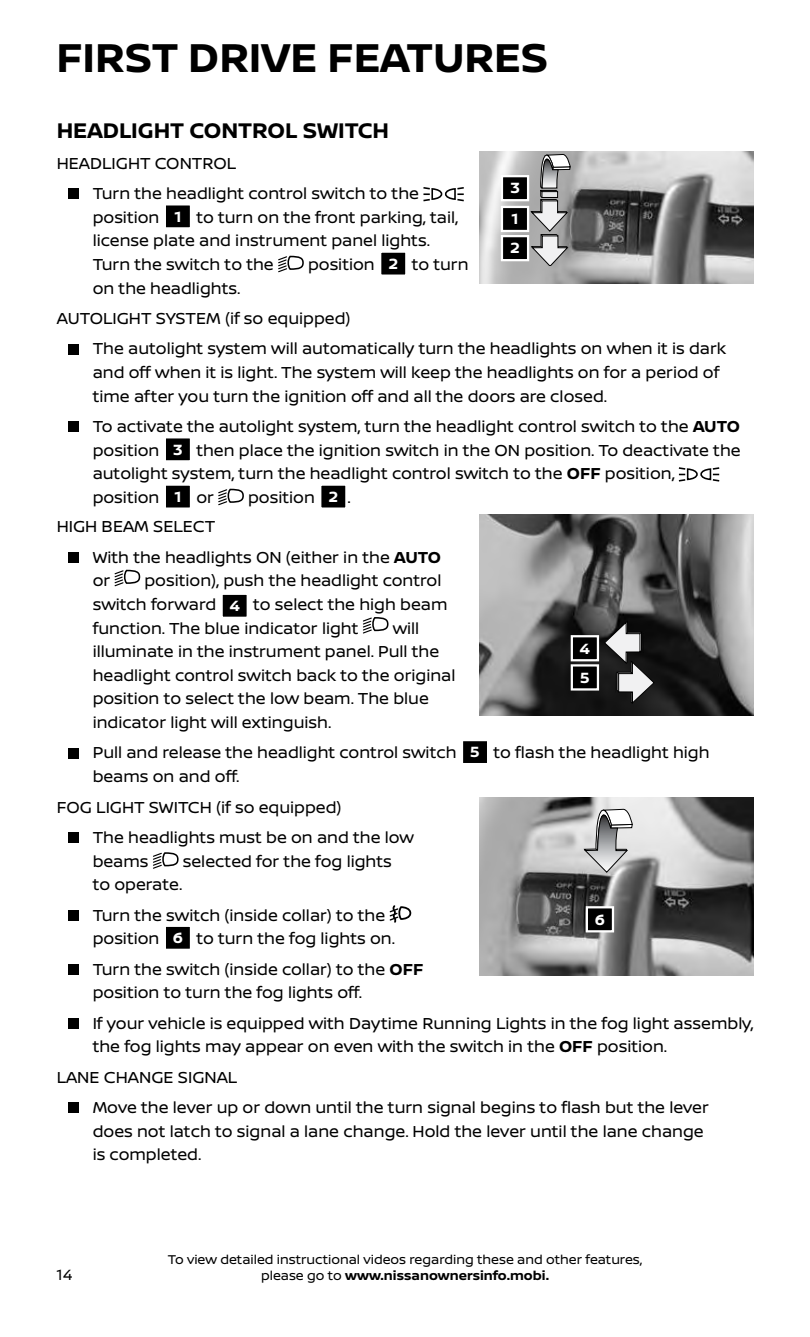
<style>
.page{position:relative;width:810px;height:1337px;background:#fff}
.page>*{position:absolute;margin:0;border:0;box-sizing:border-box;transform-origin:0 0}
.t1{font:700 42.75px "Nissan Brand";color:#000}
.t2{font:700 22.5px "Nissan Brand";color:#000}
.t3{font:16.88px/23.6px "Nissan Brand";color:#000}
.t4{font:700 15.75px/29.2px "Nissan Brand";color:#fff}
.t5{font:15.75px "Nissan Brand";color:#000}
.t6{font:13.5px "Nissan Brand";color:#000}
.t7{font:700 13.5px "Nissan Brand";color:#000}
.s1{font-weight:700;font-size:15.75px;color:#fff}
.s2{font-weight:700}
.s3{font-weight:400}
</style>
<div class="page">
<div style="left:68px;top:189px;width:10px;height:10px;background:#000"></div>
<svg style="left:423px;top:187px;width:41px;height:14px"></svg>
<div style="left:165px;top:204px;width:26px;height:24px;background:#000"></div>
<div style="left:164px;top:203px;width:28px;height:26px;border:2px solid #fff"></div>
<svg style="left:278px;top:256px;width:26px;height:16px"></svg>
<div style="left:380px;top:252px;width:26px;height:24px;background:#000"></div>
<div style="left:379px;top:250px;width:28px;height:27px;border:2px solid #fff"></div>
<div style="left:68px;top:344px;width:10px;height:10px;background:#000"></div>
<div style="left:68px;top:421px;width:10px;height:11px;background:#000"></div>
<div style="left:165px;top:437px;width:26px;height:24px;background:#000"></div>
<div style="left:164px;top:436px;width:28px;height:26px;border:2px solid #fff"></div>
<svg style="left:679px;top:467px;width:40px;height:14px"></svg>
<div style="left:165px;top:484px;width:26px;height:24px;background:#000"></div>
<div style="left:164px;top:483px;width:28px;height:27px;border:2px solid #fff"></div>
<svg style="left:218px;top:489px;width:26px;height:16px"></svg>
<div style="left:320px;top:484px;width:26px;height:24px;background:#000"></div>
<div style="left:319px;top:483px;width:29px;height:27px;border:2px solid #fff"></div>
<div style="left:68px;top:552px;width:10px;height:10px;background:#000"></div>
<svg style="left:115px;top:570px;width:25px;height:16px"></svg>
<div style="left:222px;top:594px;width:26px;height:24px;background:#000"></div>
<div style="left:221px;top:592px;width:28px;height:27px;border:2px solid #fff"></div>
<svg style="left:363px;top:617px;width:26px;height:16px"></svg>
<div style="left:68px;top:748px;width:10px;height:10px;background:#000"></div>
<div style="left:462px;top:740px;width:26px;height:24px;background:#000"></div>
<div style="left:461px;top:739px;width:28px;height:26px;border:2px solid #fff"></div>
<div style="left:68px;top:832px;width:10px;height:11px;background:#000"></div>
<svg style="left:153px;top:852px;width:26px;height:16px"></svg>
<div style="left:68px;top:910px;width:10px;height:10px;background:#000"></div>
<svg style="left:390px;top:905px;width:21px;height:17px"></svg>
<div style="left:165px;top:925px;width:26px;height:24px;background:#000"></div>
<div style="left:164px;top:924px;width:28px;height:27px;border:2px solid #fff"></div>
<div style="left:68px;top:964px;width:10px;height:10px;background:#000"></div>
<div style="left:68px;top:1018px;width:10px;height:10px;background:#000"></div>
<div style="left:68px;top:1102px;width:10px;height:11px;background:#000"></div>
<img style="left:480px;top:797px;width:273px;height:178px">
<svg style="left:583px;top:808px;width:61px;height:65px;background:#bbbbbc"></svg>
<div style="left:587px;top:907px;width:26px;height:24px;background:#000"></div>
<div style="left:586px;top:906px;width:28px;height:26px;border:2px solid #fff"></div>
<img style="left:480px;top:152px;width:273px;height:131px">
<div style="left:502px;top:207px;width:26px;height:24px;background:#000"></div>
<div style="left:501px;top:206px;width:28px;height:26px;border:2px solid #fff"></div>
<div style="left:502px;top:176px;width:26px;height:24px;background:#000"></div>
<div style="left:501px;top:175px;width:28px;height:26px;border:2px solid #fff"></div>
<div style="left:502px;top:236px;width:26px;height:24px;background:#000"></div>
<div style="left:501px;top:235px;width:28px;height:26px;border:2px solid #fff"></div>
<svg style="left:528px;top:153px;width:43px;height:112px"></svg>
<img style="left:480px;top:514px;width:273px;height:202px">
<div style="left:572px;top:636px;width:26px;height:24px;background:#000"></div>
<div style="left:571px;top:635px;width:28px;height:26px;border:2px solid #fff"></div>
<div style="left:572px;top:665px;width:26px;height:24px;background:#000"></div>
<div style="left:571px;top:664px;width:28px;height:26px;border:2px solid #fff"></div>
<svg style="left:604px;top:619px;width:51px;height:85px"></svg>
<h1 class="t1" style="left:56px;top:27px;width:494px">FIRST DRIVE FEATURES</h1>
<h2 class="t2" style="left:57px;top:114px;width:334px">HEADLIGHT CONTROL SWITCH</h2>
<p class="t3" style="left:93px;top:147px;width:328px;line-height:30.4px;text-indent:-36px">HEADLIGHT CONTROL<br>Turn the headlight control switch to the</p>
<p class="t3" style="left:93px;top:204px;width:367px">position <span class="s1">1</span> to turn on the front parking, tail, license plate and instrument panel lights.<br>Turn the switch to the</p>
<p class="t3" style="left:308px;top:252px;width:162px">position <span class="s1">2</span> to turn</p>
<p class="t4" style="left:510px;top:173px;width:11px">3</p>
<p class="t4" style="left:511px;top:204px;width:9px">1</p>
<p class="t4" style="left:510px;top:233px;width:11px">2</p>
<p class="t3" style="left:93px;top:275px;width:149px">on the headlights.</p>
<p class="t3" style="left:57px;top:306px;width:295px">AUTOLIGHT SYSTEM (if so equipped)</p>
<p class="t3" style="left:93px;top:336px;width:635px">The autolight system will automatically turn the headlights on when it is dark</p>
<p class="t3" style="left:93px;top:360px;width:628px">and off when it is light. The system will keep the headlights on for a period of time after you turn the ignition off and all the doors are closed.</p>
<p class="t3" style="left:93px;top:414px;width:650px">To activate the autolight system, turn the headlight control switch to the <span class="s2">AUTO </span>position <span class="s1">3</span> then place the ignition switch in the ON position. To deactivate the autolight system, turn the headlight control switch to the <span class="s2">OFF</span> position, position <span class="s1">1</span> or</p>
<p class="t3" style="left:248px;top:485px;width:104px">position <span class="s1">2</span> .</p>
<p class="t3" style="left:93px;top:510px;width:350px;line-height:30.4px;text-indent:-36px">HIGH BEAM SELECT<br>With the headlights ON (either in the <span class="s2">AUTO</span></p>
<p class="t3" style="left:93px;top:568px;width:19px">or</p>
<p class="t3" style="left:93px;top:568px;width:356px;text-indent:52px">position), push the headlight control switch forward <span class="s1">4</span> to select the high beam function. The blue indicator light</p>
<p class="t3" style="left:93px;top:615px;width:364px;text-indent:300px">will illuminate in the instrument panel. Pull the headlight control switch back to the original position to select the low beam. The blue indicator light will extinguish.</p>
<p class="t3" style="left:93px;top:740px;width:618px">Pull and release the headlight control switch <span class="s1">5</span> to flash the headlight high beams on and off.</p>
<p class="t3" style="left:93px;top:791px;width:323px;line-height:30.4px;text-indent:-36px">FOG LIGHT SWITCH (if so equipped)<br>The headlights must be on and the low</p>
<p class="t3" style="left:93px;top:848px;width:57px">beams</p>
<p class="t3" style="left:183px;top:848px;width:211px">selected for the fog lights</p>
<p class="t3" style="left:93px;top:868px;width:294px;line-height:30.4px">to operate.<br>Turn the switch (inside collar) to the</p>
<p class="t3" style="left:93px;top:922px;width:332px;line-height:30.4px">position <span class="s1">6</span> to turn the fog lights on.<br>Turn the switch (inside collar) to the <span class="s2">OFF</span></p>
<p class="t3" style="left:93px;top:976px;width:662px;line-height:30.4px">position to turn the fog lights off.<br>If your vehicle is equipped with Daytime Running Lights in the fog light assembly,</p>
<p class="t3" style="left:57px;top:1030px;width:612px;line-height:30.4px;text-indent:36px">the fog lights may appear on even with the switch in the <span class="s2">OFF</span> position.<br>LANE CHANGE SIGNAL</p>
<p class="t3" style="left:93px;top:1094px;width:618px">Move the lever up or down until the turn signal begins to flash but the lever does not latch to signal a lane change. Hold the lever until the lane change is completed.</p>
<p class="t4" style="left:580px;top:633px;width:12px">4<br>5</p>
<p class="t4" style="left:595px;top:904px;width:12px">6</p>
<p class="t6" style="left:168px;top:1249px;width:476px">To view detailed instructional videos regarding these and other features,</p>
<p class="t5" style="left:57px;top:1263px;width:17px">14</p>
<p class="t7" style="left:261px;top:1265px;width:289px"><span class="s3">please go to</span> www.nissanownersinfo.mobi.</p>
</div>
